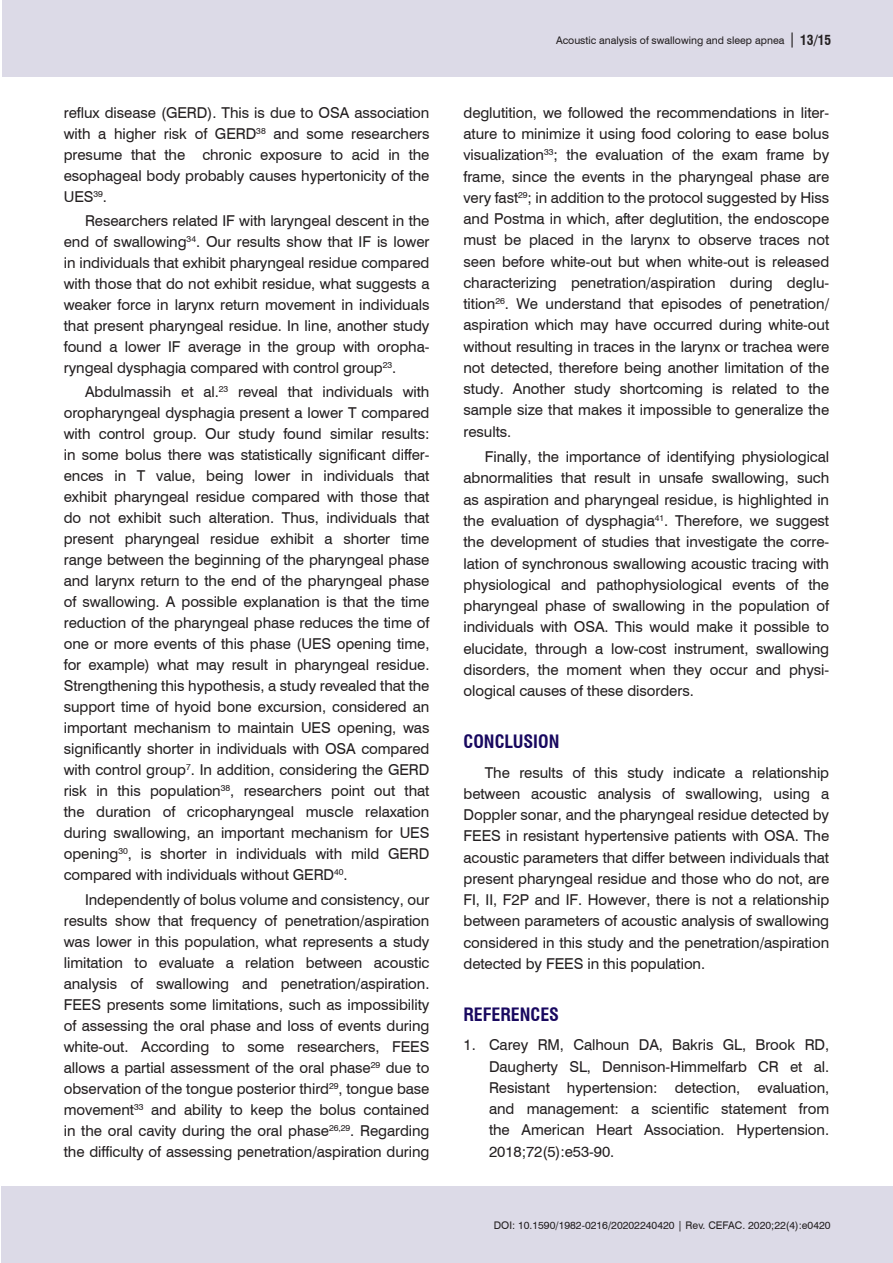
<style>
.page{position:relative;width:893px;height:1263px;background:#fff}
.page>*{position:absolute;margin:0;border:0;box-sizing:border-box;transform-origin:0 0}
.Nivel_1{font:700 condensed 18px "Swiss 721 BT";color:#18085f}
.Corpo_do_texto_INGL{font:15px/21px "Swiss 721 BT";letter-spacing:-.005em;color:#231f20;text-align:justify}
.t1{font:10.5px "Swiss 721 BT";color:#231f20}
.s1{font-size:15px}
.s2{font-weight:700;font-stretch:condensed;font-size:13.5px}
</style>
<div class="page">
<div style="left:1px;top:1186px;width:892px;height:77px;background:#dcdae7"></div>
<div style="left:2px;top:0;width:891px;height:77px;background:#dcdae7"></div>
<p class="Corpo_do_texto_INGL" style="left:64px;top:101px;width:367px">reflux disease (GERD). This is due to OSA association with a higher risk of GERD<sup>38</sup> and some researchers presume that the chronic exposure to acid in the esophageal body probably causes hypertonicity of the UES<sup>39</sup>.</p>
<p class="Corpo_do_texto_INGL" style="left:64px;top:210px;width:367px;text-indent:21px">Researchers related IF with laryngeal descent in the end of swallowing<sup>34</sup>. Our results show that IF is lower in individuals that exhibit pharyngeal residue compared with those that do not exhibit residue, what suggests a weaker force in larynx return movement in individuals that present pharyngeal residue. In line, another study found a lower IF average in the group with oropha&shy;ryngeal dysphagia compared with control group<sup>23</sup>.</p>
<p class="Corpo_do_texto_INGL" style="left:64px;top:381px;width:367px;text-indent:21px">Abdulmassih et al.<sup>23</sup> reveal that individuals with oropharyngeal dysphagia present a lower T compared with control group. Our study found similar results: in some bolus there was statistically significant differ&shy;ences in T value, being lower in individuals that exhibit pharyngeal residue compared with those that do not exhibit such alteration. Thus, individuals that present pharyngeal residue exhibit a shorter time range between the beginning of the pharyngeal phase and larynx return to the end of the pharyngeal phase of swallowing. A possible explanation is that the time reduction of the pharyngeal phase reduces the time of one or more events of this phase (UES opening time, for example) what may result in pharyngeal residue.<br>Strengthening this hypothesis, a study revealed that the support time of hyoid bone excursion, considered an important mechanism to maintain UES opening, was significantly shorter in individuals with OSA compared with control group<sup>7</sup>. In addition, considering the GERD risk in this population<sup>38</sup>, researchers point out that the duration of cricopharyngeal muscle relaxation during swallowing, an important mechanism for UES opening<sup>30</sup>, is shorter in individuals with mild GERD compared with individuals without GERD<sup>40</sup>.</p>
<p class="Corpo_do_texto_INGL" style="left:64px;top:888px;width:367px;text-indent:21px">Independently of bolus volume and consistency, our results show that frequency of penetration/aspiration was lower in this population, what represents a study limitation to evaluate a relation between acoustic analysis of swallowing and penetration/aspiration.<br>FEES presents some limitations, such as impossibility of assessing the oral phase and loss of events during white-out. According to some researchers, FEES allows a partial assessment of the oral phase<sup>29</sup> due to observation of the tongue posterior third<sup>29</sup>, tongue base movement<sup>33</sup> and ability to keep the bolus contained in the oral cavity during the oral phase<sup>26,29</sup>. Regarding the difficulty of assessing penetration/aspiration during</p>
<p class="t1" style="left:556px;top:33px;width:277px">Acoustic analysis of swallowing and sleep apnea <span class="s1">|</span> <span class="s2">13/15</span></p>
<p class="Corpo_do_texto_INGL" style="left:463px;top:101px;width:367px">deglutition, we followed the recommendations in liter&shy;ature to minimize it using food coloring to ease bolus visualization<sup>33</sup>; the evaluation of the exam frame by frame, since the events in the pharyngeal phase are very fast<sup>29</sup>; in addition to the protocol suggested by Hiss and Postma in which, after deglutition, the endoscope must be placed in the larynx to observe traces not seen before white-out but when white-out is released characterizing penetration/aspiration during deglu&shy;tition<sup>26</sup>. We understand that episodes of penetration/ aspiration which may have occurred during white-out without resulting in traces in the larynx or trachea were not detected, therefore being another limitation of the study. Another study shortcoming is related to the sample size that makes it impossible to generalize the results.</p>
<p class="Corpo_do_texto_INGL" style="left:463px;top:446px;width:367px;text-indent:21px">Finally, the importance of identifying physiological abnormalities that result in unsafe swallowing, such as aspiration and pharyngeal residue, is highlighted in the evaluation of dysphagia<sup>41</sup>. Therefore, we suggest the development of studies that investigate the corre&shy;lation of synchronous swallowing acoustic tracing with physiological and pathophysiological events of the pharyngeal phase of swallowing in the population of individuals with OSA. This would make it possible to elucidate, through a low-cost instrument, swallowing disorders, the moment when they occur and physi&shy;ological causes of these disorders.</p>
<p class="Nivel_1" style="left:463px;top:730px;width:97px">CONCLUSION</p>
<p class="Corpo_do_texto_INGL" style="left:463px;top:761px;width:367px;text-indent:21px">The results of this study indicate a relationship between acoustic analysis of swallowing, using a Doppler sonar, and the pharyngeal residue detected by FEES in resistant hypertensive patients with OSA. The acoustic parameters that differ between individuals that present pharyngeal residue and those who do not, are FI, II, F2P and IF. However, there is not a relationship between parameters of acoustic analysis of swallowing considered in this study and the penetration/aspiration detected by FEES in this population.</p>
<p class="Nivel_1" style="left:463px;top:1003px;width:97px">REFERENCES</p>
<p class="Corpo_do_texto_INGL" style="left:489px;top:1034px;width:342px;text-indent:-26px">1. Carey RM, Calhoun DA, Bakris GL, Brook RD, Daugherty SL, Dennison-Himmelfarb CR et al.<br>Resistant hypertension: detection, evaluation, and management: a scientific statement from the American Heart Association. Hypertension.<br>2018;72(5):e53-90.</p>
<p class="t1" style="left:494px;top:1218px;width:338px">DOI: 10.1590/1982-0216/20202240420 | Rev. CEFAC. 2020;22(4):e0420</p>
</div>
